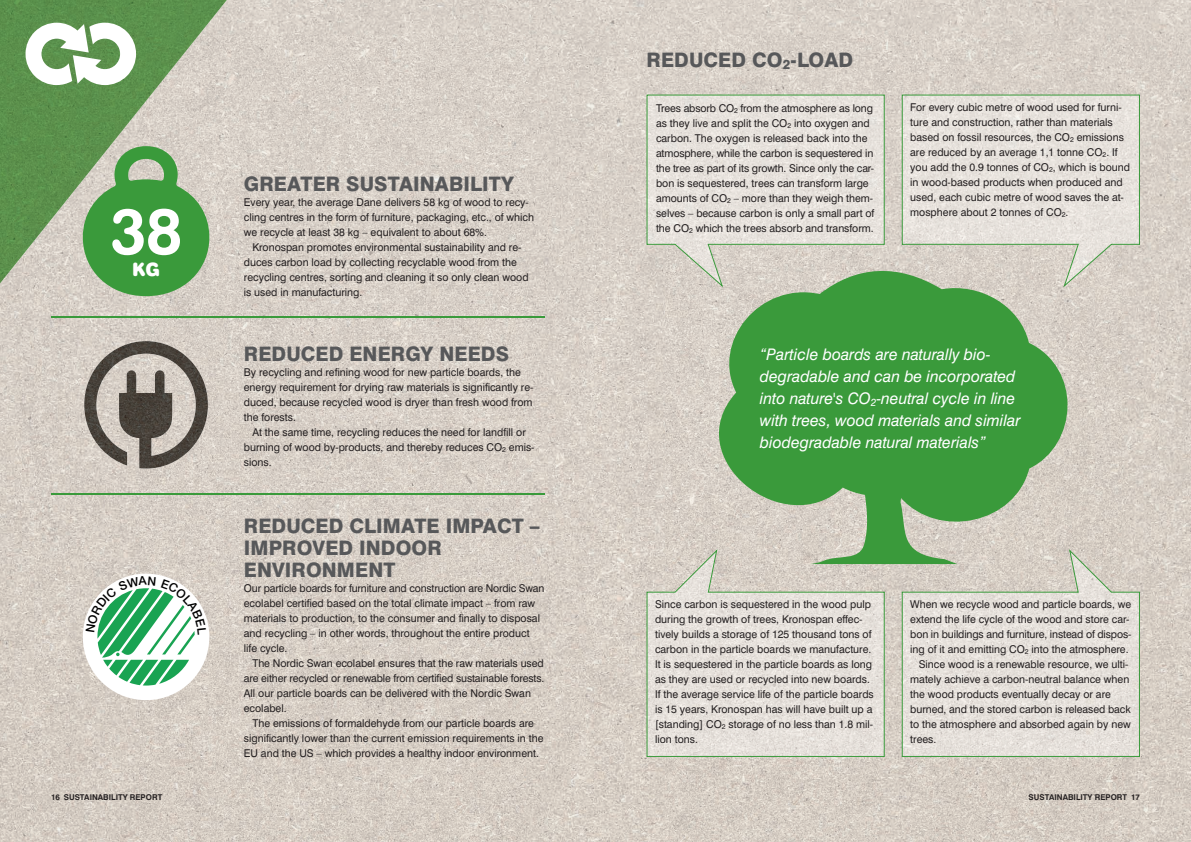
<style>
.page{position:relative;width:1191px;height:842px;background:#fff}
.page>*{position:absolute;margin:0;border:0;box-sizing:border-box;transform-origin:0 0}
.t1{font:64.7px "Swiss 721 BT Bold Rounded";color:#fff}
.t2{font:800 20px/22px "Swiss 721 BT";letter-spacing:.005em;color:#57585a}
.t3{font:18.5px "Swiss 721 BT Black Rounded";color:#fff}
.t4{font:italic 16px/22px "Swiss 721 BT";color:#fff}
.t5{font:10.8px/15px "Swiss 721 BT";color:#231f20}
.t6{font:700 8px "Swiss 721 BT";color:#231f20}
</style>
<div class="page">
<img style="left:227px;top:0;width:964px;height:34px">
<img style="left:0;top:283px;width:34px;height:559px">
<img style="left:140px;top:34px;width:525px;height:808px">
<img style="left:665px;top:34px;width:526px;height:71px">
<img style="left:105px;top:296px;width:35px;height:546px">
<img style="left:876px;top:105px;width:34px;height:737px">
<img style="left:1121px;top:105px;width:70px;height:737px">
<img style="left:70px;top:283px;width:35px;height:559px">
<img style="left:34px;top:283px;width:36px;height:559px">
<img style="left:665px;top:287px;width:12px;height:262px">
<img style="left:1082px;top:287px;width:39px;height:262px">
<img style="left:665px;top:757px;width:211px;height:85px">
<img style="left:910px;top:757px;width:211px;height:85px">
<svg style="left:677px;top:262px;width:405px;height:302px;background:#73ad6d"></svg>
<svg style="left:646px;top:95px;width:238px;height:192px;background:#dfdcd4"></svg>
<div style="left:83px;top:574px;width:126px;height:126px;background:#fff;border-radius:50%"></div>
<svg style="left:83px;top:283px;width:126px;height:13px;background:#8fb686"></svg>
<img style="left:84px;top:341px;width:124px;height:128px">
<hr style="left:51px;top:316px;width:493px;height:1px;background:#3a9a3b">
<hr style="left:51px;top:493px;width:493px;height:1px;background:#3a9a3b">
<img style="left:0;top:0;width:227px;height:283px">
<svg style="left:26px;top:23px;width:110px;height:62px"></svg>
<svg style="left:646px;top:549px;width:238px;height:208px;background:#dedbd2"></svg>
<svg style="left:901px;top:95px;width:239px;height:192px;background:#e0dcd4"></svg>
<svg style="left:901px;top:549px;width:239px;height:208px;background:#dddad1"></svg>
<svg style="left:86px;top:576px;width:120px;height:109px"></svg>
<h1 class="t1" style="left:110px;top:190px;width:73px">38</h1>
<h3 class="t3" style="left:132px;top:258px;width:29px">KG</h3>
<p class="t6" style="left:51px;top:792px;width:113px">16 SUSTAINABILITY REPORT</p>
<h2 class="t2" style="left:244px;top:173px;width:272px">GREATER SUSTAINABILITY</h2>
<p class="t5" style="left:244px;top:195px;width:292px">Every year, the average Dane delivers 58 kg of wood to recy&shy;cling centres in the form of furniture, packaging, etc., of which we recycle at least 38 kg – equivalent to about 68%.</p>
<p class="t5" style="left:244px;top:240px;width:286px;text-indent:9px">Kronospan promotes environmental sustainability and re&shy;duces carbon load by collecting recyclable wood from the recycling centres, sorting and cleaning it so only clean wood is used in manufacturing.</p>
<h2 class="t2" style="left:244px;top:342px;width:267px">REDUCED ENERGY NEEDS</h2>
<p class="t5" style="left:244px;top:364px;width:291px">By recycling and refining wood for new particle boards, the energy requirement for drying raw materials is significantly re&shy;duced, because recycled wood is dryer than fresh wood from the forests.</p>
<p class="t5" style="left:244px;top:424px;width:292px;text-indent:9px">At the same time, recycling reduces the need for landfill or burning of wood by-products, and thereby reduces CO<sub>2</sub> emis&shy;sions.</p>
<h2 class="t2" style="left:244px;top:515px;width:297px">REDUCED CLIMATE IMPACT –<br>IMPROVED INDOOR<br>ENVIRONMENT</h2>
<p class="t5" style="left:244px;top:580px;width:302px">Our particle boards for furniture and construction are Nordic Swan ecolabel certified based on the total climate impact – from raw materials to production, to the consumer and finally to disposal and recycling – in other words, throughout the entire product life cycle.</p>
<p class="t5" style="left:244px;top:655px;width:302px;text-indent:9px">The Nordic Swan ecolabel ensures that the raw materials used are either recycled or renewable from certified sustainable forests.<br>All our particle boards can be delivered with the Nordic Swan ecolabel.</p>
<p class="t5" style="left:244px;top:715px;width:301px;text-align:center">The emissions of formaldehyde from our particle boards are significantly lower than the current emission requirements in the<br>EU and the US – which provides a healthy indoor environment.</p>
<h2 class="t2" style="left:646px;top:49px;width:208px">REDUCED CO<sub>2</sub>-LOAD</h2>
<p class="t5" style="left:656px;top:101px;width:220px">Trees absorb CO<sub>2</sub> from the atmosphere as long as they live and split the CO<sub>2</sub> into oxygen and carbon. The oxygen is released back into the atmosphere, while the carbon is sequestered in the tree as part of its growth. Since only the car&shy;bon is sequestered, trees can transform large amounts of CO<sub>2</sub> – more than they weigh them&shy;selves – because carbon is only a small part of the CO<sub>2</sub> which the trees absorb and transform.</p>
<p class="t5" style="left:910px;top:100px;width:221px">For every cubic metre of wood used for furni&shy;ture and construction, rather than materials based on fossil resources, the CO<sub>2</sub> emissions are reduced by an average 1,1 tonne CO<sub>2</sub>. If you add the 0.9 tonnes of CO<sub>2</sub>, which is bound in wood-based products when produced and used, each cubic metre of wood saves the at&shy;mosphere about 2 tonnes of CO<sub>2</sub>.</p>
<h3 class="t4" style="left:760px;top:344px;width:262px">“Particle boards are naturally bio&shy;degradable and can be incorporated into nature's CO<sub>2</sub>-neutral cycle in line with trees, wood materials and similar biodegradable natural materials”</h3>
<p class="t5" style="left:655px;top:597px;width:220px">Since carbon is sequestered in the wood pulp during the growth of trees, Kronospan effec&shy;tively builds a storage of 125 thousand tons of carbon in the particle boards we manufacture.<br>It is sequestered in the particle boards as long as they are used or recycled into new boards.<br>If the average service life of the particle boards is 15 years, Kronospan has will have built up a [standing] CO<sub>2</sub> storage of no less than 1.8 mil&shy;lion tons.</p>
<p class="t5" style="left:910px;top:597px;width:222px">When we recycle wood and particle boards, we</p>
<p class="t5" style="left:910px;top:612px;width:221px">extend the life cycle of the wood and store car-</p>
<p class="t5" style="left:910px;top:627px;width:223px">bon in buildings and furniture, instead of dispos-</p>
<p class="t5" style="left:910px;top:642px;width:220px">ing of it and emitting CO<sub>2</sub> into the atmosphere.</p>
<p class="t5" style="left:918px;top:657px;width:211px">Since wood is a renewable resource, we ulti -</p>
<p class="t5" style="left:910px;top:672px;width:221px">mately achieve a carbon-neutral balance when</p>
<p class="t5" style="left:910px;top:687px;width:202px">the wood products eventually decay or are</p>
<p class="t5" style="left:910px;top:702px;width:222px">burned, and the stored carbon is released back</p>
<p class="t5" style="left:910px;top:717px;width:222px">to the atmosphere and absorbed again by new</p>
<p class="t5" style="left:910px;top:732px;width:28px">trees.</p>
<p class="t6" style="left:1028px;top:792px;width:113px">SUSTAINABILITY REPORT 17</p>
</div>
